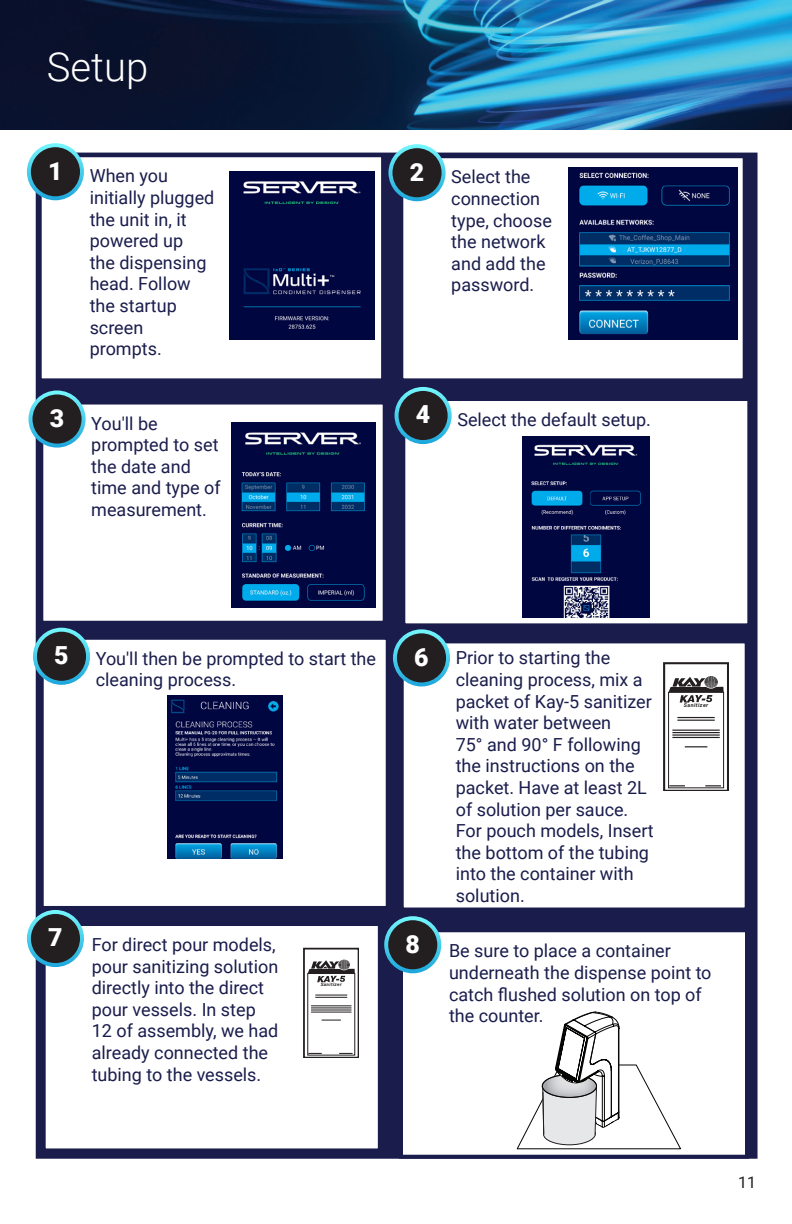
<style>
.page{position:relative;width:792px;height:1224px;background:#fff}
.page>*{position:absolute;margin:0;border:0;box-sizing:border-box;transform-origin:0 0}
.Heading_Large{font:300 40px "Roboto";color:#fff}
.t1{font:900 25px "Roboto";color:#fff}
.t2{font:18px/21.6px "Roboto";color:#1a1d4c}
.t3{font:16px "Roboto";color:#231f20}
.t4{font:italic 700 5.4px "Roboto";letter-spacing:.08em;color:#231f20}
.t5{font:italic 700 4.6px "Roboto";letter-spacing:.08em;color:#231f20}
</style>
<div class="page">
<img style="left:0;top:0;width:792px;height:130px">
<div style="left:36px;top:153px;width:722px;height:1006px;background:#1a1d4c;border:4px solid #1a1d4c"></div>
<div style="left:38px;top:153px;width:347px;height:229px;background:#fff;border:4px solid #1a1d4c"></div>
<div style="left:29px;top:145px;width:53px;height:53px;background:#231f20;border-radius:50%"></div>
<div style="left:27px;top:143px;width:57px;height:57px;border:4px solid #fff;border-radius:50%"></div>
<img style="left:229px;top:172px;width:145px;height:167px">
<div style="left:401px;top:397px;width:350px;height:230px;background:#fff;border:4px solid #1a1d4c"></div>
<div style="left:397px;top:389px;width:53px;height:53px;background:#231f20;border-radius:50%"></div>
<div style="left:395px;top:387px;width:57px;height:57px;border:4px solid #fff;border-radius:50%"></div>
<div style="left:40px;top:636px;width:350px;height:274px;background:#fff;border:4px solid #1a1d4c"></div>
<div style="left:35px;top:630px;width:53px;height:53px;background:#231f20;border-radius:50%"></div>
<div style="left:33px;top:628px;width:57px;height:57px;border:4px solid #fff;border-radius:50%"></div>
<div style="left:400px;top:639px;width:349px;height:273px;background:#fff;border:4px solid #1a1d4c"></div>
<div style="left:395px;top:631px;width:53px;height:53px;background:#231f20;border-radius:50%"></div>
<div style="left:393px;top:629px;width:57px;height:57px;border:4px solid #fff;border-radius:50%"></div>
<div style="left:663px;top:662px;width:65px;height:129px;border:2px solid #231f20"></div>
<hr style="left:677px;top:717px;width:38px;height:1px;background:#231f20">
<hr style="left:677px;top:720px;width:38px;height:1px;background:#231f20">
<hr style="left:672px;top:730px;width:48px;height:1px;background:#231f20">
<hr style="left:672px;top:732px;width:48px;height:1px;background:#231f20">
<hr style="left:672px;top:734px;width:48px;height:2px;background:#231f20">
<hr style="left:672px;top:737px;width:48px;height:1px;background:#231f20">
<svg style="left:705px;top:785px;width:16px;height:1px"></svg>
<svg style="left:670px;top:785px;width:15px;height:1px"></svg>
<svg style="left:685px;top:746px;width:22px;height:1px"></svg>
<div style="left:668px;top:692px;width:56px;height:96px;border:1px solid #231f20"></div>
<svg style="left:668px;top:676px;width:56px;height:27px"></svg>
<img style="left:523px;top:437px;width:126px;height:180px">
<img style="left:168px;top:695px;width:114px;height:164px">
<div style="left:39px;top:401px;width:348px;height:224px;background:#fff;border:4px solid #1a1d4c"></div>
<div style="left:30px;top:392px;width:54px;height:54px;background:#231f20;border-radius:50%"></div>
<div style="left:28px;top:390px;width:58px;height:58px;border:4px solid #fff;border-radius:50%"></div>
<img style="left:231px;top:422px;width:145px;height:186px">
<div style="left:399px;top:154px;width:348px;height:228px;background:#fff;border:4px solid #1a1d4c"></div>
<div style="left:390px;top:146px;width:54px;height:53px;background:#231f20;border-radius:50%"></div>
<div style="left:388px;top:144px;width:58px;height:57px;border:4px solid #fff;border-radius:50%"></div>
<img style="left:569px;top:167px;width:169px;height:173px">
<div style="left:399px;top:928px;width:350px;height:231px;background:#fff;border:4px solid #1a1d4c"></div>
<div style="left:386px;top:918px;width:53px;height:53px;background:#231f20;border-radius:50%"></div>
<div style="left:384px;top:916px;width:57px;height:57px;border:4px solid #fff;border-radius:50%"></div>
<svg style="left:517px;top:1011px;width:164px;height:138px"></svg>
<div style="left:42px;top:922px;width:340px;height:230px;background:#fff;border:4px solid #1a1d4c"></div>
<div style="left:29px;top:912px;width:53px;height:53px;background:#231f20;border-radius:50%"></div>
<div style="left:27px;top:910px;width:57px;height:57px;border:4px solid #fff;border-radius:50%"></div>
<div style="left:303px;top:948px;width:56px;height:110px;border:2px solid #231f20"></div>
<hr style="left:315px;top:995px;width:32px;height:1px;background:#231f20">
<hr style="left:315px;top:997px;width:32px;height:1px;background:#231f20">
<hr style="left:311px;top:1005px;width:40px;height:1px;background:#231f20">
<hr style="left:311px;top:1007px;width:40px;height:1px;background:#231f20">
<hr style="left:311px;top:1009px;width:40px;height:2px;background:#231f20">
<hr style="left:311px;top:1012px;width:40px;height:1px;background:#231f20">
<svg style="left:322px;top:1020px;width:19px;height:1px"></svg>
<svg style="left:308px;top:960px;width:47px;height:22px"></svg>
<p class="Heading_Large" style="left:47px;top:38px;width:103px">Setup</p>
<p class="t1" style="left:48px;top:153px;width:16px">1</p>
<p class="t1" style="left:50px;top:401px;width:16px">3</p>
<p class="t2" style="left:90px;top:164px;width:126px">When you initially plugged the unit in, it powered up<br>the dispensing head. Follow the startup screen prompts.</p>
<p class="t2" style="left:91px;top:412px;width:131px">You'll be prompted to set the date and time and type of measurement.</p>
<p class="t1" style="left:410px;top:154px;width:16px">2</p>
<p class="t2" style="left:451px;top:165px;width:102px">Select the connection type, choose the network and add the password.</p>
<p class="t1" style="left:416px;top:397px;width:16px">4</p>
<p class="t2" style="left:457px;top:408px;width:195px">Select the default setup.</p>
<p class="t1" style="left:54px;top:638px;width:16px">5</p>
<p class="t2" style="left:456px;top:647px;width:200px">Prior to starting the cleaning process, mix a packet of Kay-5 sanitizer with water between<br>75° and 90° F following the instructions on the packet. Have at least 2L of solution per sauce.<br>For pouch models, Insert the bottom of the tubing into the container with solution.</p>
<p class="t1" style="left:414px;top:639px;width:16px">6</p>
<p class="t2" style="left:96px;top:647px;width:282px">You'll then be prompted to start the cleaning process.</p>
<p class="t4" style="left:684px;top:702px;width:26px">Sanitizer</p>
<p class="t1" style="left:48px;top:920px;width:16px">7</p>
<p class="t2" style="left:92px;top:933px;width:186px">For direct pour models,</p>
<p class="t1" style="left:406px;top:926px;width:16px">8</p>
<p class="t2" style="left:92px;top:955px;width:188px">pour sanitizing solution directly into the direct pour vessels. In step<br>12 of assembly, we had already connected the tubing to the vessels.</p>
<p class="t5" style="left:321px;top:981px;width:22px">Sanitizer</p>
<p class="t2" style="left:449px;top:939px;width:264px">Be sure to place a container underneath the dispense point to catch flushed solution on top of the counter.</p>
<p class="t3" style="left:738px;top:1171px;width:19px">11</p>
</div>
